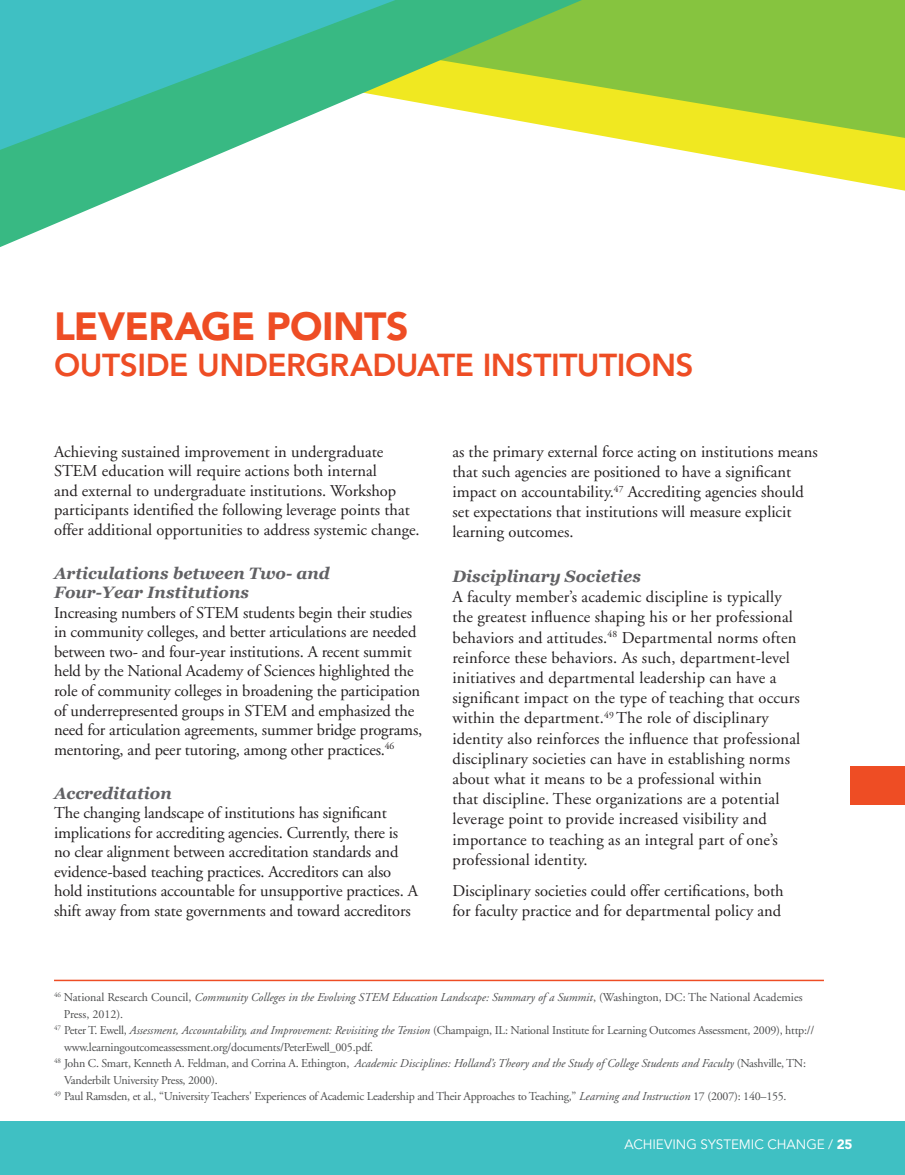
<style>
.page{position:relative;width:905px;height:1175px;background:#fff}
.page>*{position:absolute;margin:0;border:0;box-sizing:border-box;transform-origin:0 0}
._1{font:900 39px "Avenir";letter-spacing:-.02em;color:#ee4d24}
._1-2{font:800 31.5px "Avenir";letter-spacing:-.015em;color:#ee4d24}
.T{font:16.5px/20.2px "Adobe Garamond";color:#231f20}
._2{font:italic 700 16.5px/19.5px "Georgia";color:#616164}
.t1{font:13.5px "Avenir";letter-spacing:-.005em;color:#fff}
.Footnotes_2{font:12px/16.5px "Adobe Garamond";letter-spacing:-.02em;color:#4b4c4d}
.Footnote_1{font:12px/16.5px "Adobe Garamond";color:#4b4c4d}
.s1{font-style:italic}
.s2{font-weight:900}
</style>
<div class="page">
<div style="left:0;top:1120px;width:904px;height:54px;background:#3fc0c3"></div>
<svg style="left:625px;top:140px;width:279px;height:51px"></svg>
<svg style="left:613px;top:0;width:291px;height:140px;background:#9aca39"></svg>
<svg style="left:0;top:0;width:613px;height:247px"></svg>
<svg style="left:0;top:0;width:431px;height:150px;background:#55c5ac"></svg>
<hr style="left:54px;top:979px;width:770px;height:2px;background:#ee4d24">
<div style="left:850px;top:765px;width:54px;height:39px;background:#ee4d24"></div>
<p class="_1" style="left:54px;top:303px;width:356px">LEVERAGE POINTS</p>
<p class="_1-2" style="left:54px;top:347px;width:641px">OUTSIDE UNDERGRADUATE INSTITUTIONS</p>
<p class="T" style="left:54px;top:442px;width:367px;line-height:19.5px">Achieving sustained improvement in undergraduate STEM education will require actions both internal<br>and external to undergraduate institutions. Workshop participants identified the following leverage points that offer additional opportunities to address systemic change.</p>
<p class="_2" style="left:54px;top:563px;width:277px">Articulations between Two- and<br>Four-Year Institutions</p>
<p class="T" style="left:54px;top:603px;width:370px;line-height:19.5px">Increasing numbers of STEM students begin their studies in community colleges, and better articulations are needed between two- and four-year institutions. A recent summit held by the National Academy of Sciences highlighted the role of community colleges in broadening the participation of underrepresented groups in STEM and emphasized the need for articulation agreements, summer bridge programs, mentoring, and peer tutoring, among other practices.<sup>46</sup></p>
<p class="_2" style="left:54px;top:783px;width:119px">Accreditation</p>
<p class="T" style="left:54px;top:803px;width:365px;line-height:19.5px">The changing landscape of institutions has significant implications for accrediting agencies. Currently, there is no clear alignment between accreditation standards and evidence-based teaching practices. Accreditors can also hold institutions accountable for unsupportive practices. A shift away from state governments and toward accreditors</p>
<p class="T" style="left:452px;top:442px;width:367px">as the primary external force acting on institutions means that such agencies are positioned to have a significant impact on accountability.<sup>47</sup> Accrediting agencies should set expectations that institutions will measure explicit learning outcomes.</p>
<p class="_2" style="left:452px;top:566px;width:190px">Disciplinary Societies</p>
<p class="T" style="left:452px;top:587px;width:349px">A faculty member’s academic discipline is typically the greatest influence shaping his or her professional behaviors and attitudes.<sup>48</sup> Departmental norms often reinforce these behaviors. As such, department-level initiatives and departmental leadership can have a significant impact on the type of teaching that occurs within the department.<sup>49</sup> The role of disciplinary identity also reinforces the influence that professional disciplinary societies can have in establishing norms about what it means to be a professional within<br>that discipline. These organizations are a potential leverage point to provide increased visibility and importance to teaching as an integral part of one’s professional identity.</p>
<p class="T" style="left:452px;top:880px;width:332px">Disciplinary societies could offer certifications, both for faculty practice and for departmental policy and</p>
<p class="Footnote_1" style="left:64px;top:989px;width:740px;text-indent:-10px"><sup>46</sup> National Research Council, <span class="s1">Community Colleges in the Evolving STEM Education Landscape: Summary of a Summit</span>, (Washington, DC: The National Academies<br>Press, 2012).</p>
<p class="Footnotes_2" style="left:64px;top:1022px;width:751px;text-indent:-10px"><sup>47</sup> Peter T. Ewell, <span class="s1">Assessment, Accountability, and Improvement: Revisiting the Tension</span> (Champaign, IL: National Institute for Learning Outcomes Assessment, 2009), http:// www.learningoutcomeassessment.org/documents/PeterEwell_005.pdf.</p>
<p class="Footnotes_2" style="left:64px;top:1055px;width:743px;text-indent:-10px"><sup>48</sup> John C. Smart, Kenneth A. Feldman, and Corrina A. Ethington, <span class="s1">Academic Disciplines: Holland’s Theory and the Study of College Students and Faculty</span> (Nashville, TN:<br>Vanderbilt University Press, 2000).</p>
<p class="Footnotes_2" style="left:54px;top:1088px;width:734px"><sup>49</sup> Paul Ramsden, et al., “University Teachers' Experiences of Academic Leadership and Their Approaches to Teaching,” <span class="s1">Learning and Instruction</span> 17 (2007): 140–155.</p>
<p class="t1" style="left:624px;top:1136px;width:229px">ACHIEVING SYSTEMIC CHANGE / <span class="s2">25</span></p>
</div>
